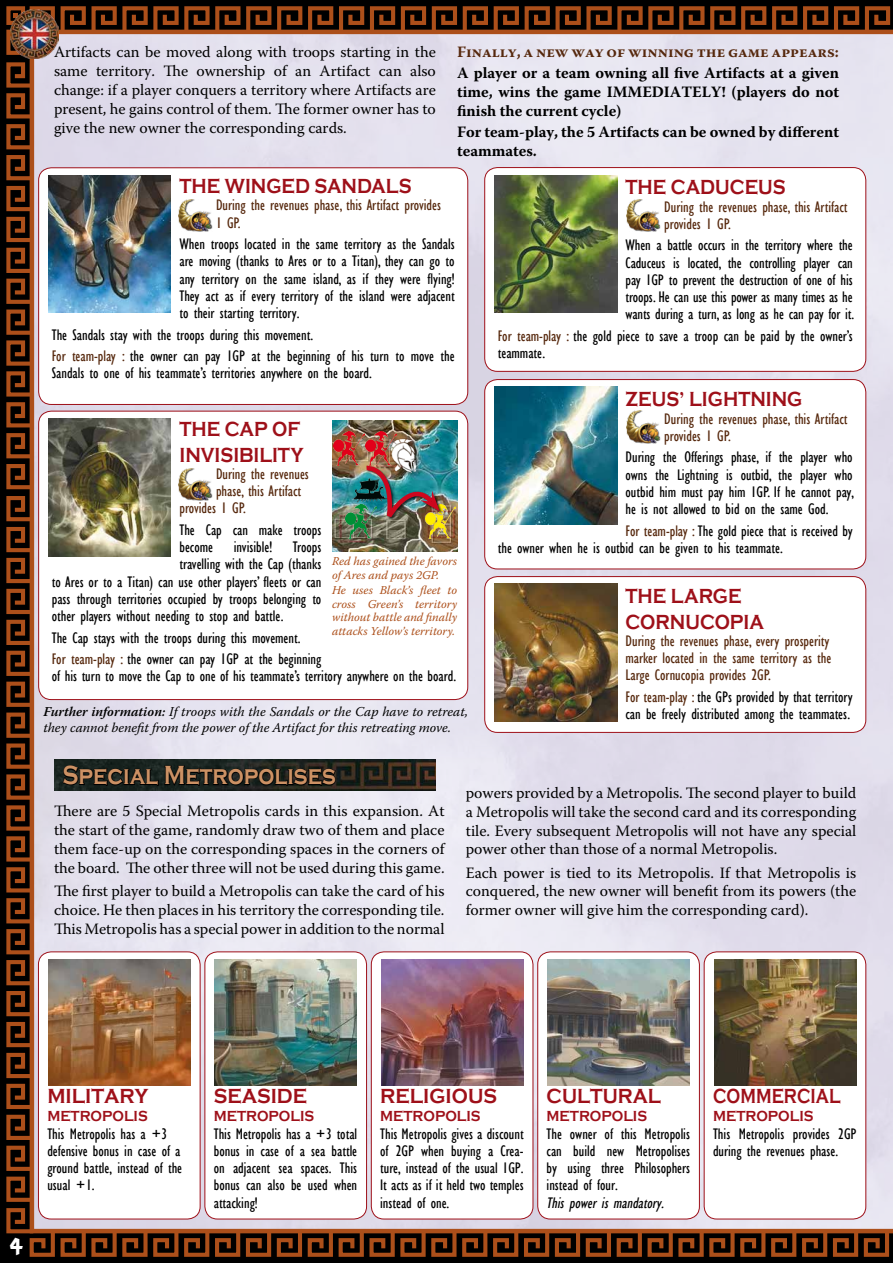
<style>
.page{position:relative;width:893px;height:1263px;background:#fff}
.page>*{position:absolute;margin:0;border:0;box-sizing:border-box;transform-origin:0 0}
.t1{font:700 27px "Copperplate Gothic";color:#cc9164;scale:.83 1}
.t2{font:24px "Adonais";color:#fff}
.t3{font:700 21px/25.2px "Copperplate Gothic";color:#9e1019;scale:.85 1}
.t4{font:700 21px "Copperplate Gothic";color:#9e1019;scale:.9 1}
.t5{font:700 21px "Copperplate Gothic";color:#9e1019;scale:.77 1}
.t6{font:700 21px "Copperplate Gothic";color:#9e1019;scale:.88 1}
.t7{font:condensed 15.75px/17.2px "Gill Sans";color:#000}
.t8{font:15.75px/18.9px "Warnock Pro";color:#000;text-align:justify}
.t9{font:condensed 15.75px/17.2px "Gill Sans";color:#56280d}
.t10{font:700 15.75px/18.9px "Warnock Pro";color:#000;text-align:justify}
.t11{font:700 15.75px "Warnock Pro";color:#56280d}
.t12{font:italic condensed 15.75px "Gill Sans";color:#000}
.t13{font:700 15px "Copperplate Gothic";color:#9e1019;scale:.9 1}
.t14{font:italic 13.5px/16.2px "Warnock Pro";color:#000}
.t15{font:italic 12px/13.5px "Warnock Pro";color:#ac4f1a}
.s1{color:#56280d}
.s2{font-weight:600}
</style>
<div class="page">
<img style="left:4px;top:4px;width:888px;height:1255px">
<div style="left:390px;top:437px;width:33px;height:42px;background:#000;opacity:.75"></div>
<img style="left:392px;top:438px;width:24px;height:36px">
<img style="left:10px;top:10px;width:49px;height:48px">
<p class="t8" style="left:54px;top:42px;width:383px">Artifacts can be moved along with troops starting in the same territory. The ownership of an Artifact can also change: if a player conquers a territory where Artifacts are present, he gains control of them. The former owner has to give the new owner the corresponding cards.</p>
<p class="t11" style="left:457px;top:43px;width:383px">Finally, a new way of winning the game appears:</p>
<p class="t10" style="left:457px;top:63px;width:383px">A player or a team owning all five Artifacts at a given time, wins the game IMMEDIATELY! (players do not finish the current cycle)</p>
<p class="t10" style="left:457px;top:122px;width:383px">For team-play, the 5 Artifacts can be owned by different teammates.</p>
<h3 class="t3" style="left:179px;top:174px;width:275px">THE WINGED SANDALS</h3>
<p class="t9" style="left:216px;top:197px;width:227px">During the revenues phase, this Artifact provides<br>1 GP.</p>
<p class="t7" style="left:179px;top:235px;width:277px;text-align:justify">When troops located in the same territory as the Sandals are moving (thanks to Ares or to a Titan), they can go to any territory on the same island, as if they were flying!<br>They act as if every territory of the island were adjacent to their starting territory.</p>
<p class="t7" style="left:52px;top:324px;width:404px;line-height:21.5px">The Sandals stay with the troops during this movement.<br><span class="s1">For team-play :</span> the owner can pay 1GP at the beginning of his turn to move the</p>
<p class="t7" style="left:52px;top:365px;width:322px">Sandals to one of his teammate’s territories anywhere on the board.</p>
<h3 class="t3" style="left:179px;top:417px;width:147px">THE CAP OF<br>INVISIBILITY</h3>
<p class="t9" style="left:216px;top:465px;width:94px">During the revenues</p>
<p class="t9" style="left:216px;top:482px;width:87px">phase, this Artifact</p>
<p class="t9" style="left:179px;top:500px;width:68px">provides 1 GP.</p>
<p class="t7" style="left:179px;top:521px;width:143px">The Cap can make troops become</p>
<p class="t7" style="left:234px;top:538px;width:40px">invisible!</p>
<p class="t7" style="left:293px;top:538px;width:30px">Troops</p>
<p class="t7" style="left:179px;top:556px;width:143px">travelling with the Cap (thanks</p>
<p class="t7" style="left:52px;top:573px;width:271px">to Ares or to a Titan) can use other players’ fleets or can</p>
<p class="t7" style="left:52px;top:590px;width:271px">pass through territories occupied by troops belonging to</p>
<p class="t7" style="left:52px;top:607px;width:233px">other players without needing to stop and battle.</p>
<p class="t7" style="left:52px;top:627px;width:271px;line-height:21.5px">The Cap stays with the troops during this movement.<br><span class="s1">For team-play :</span> the owner can pay 1GP at the beginning</p>
<p class="t7" style="left:52px;top:668px;width:406px">of his turn to move the Cap to one of his teammate’s territory anywhere on the board.</p>
<p class="t15" style="left:332px;top:554px;width:127px">Red has gained the favors of Ares and pays 2GP.</p>
<p class="t15" style="left:332px;top:583px;width:127px;text-align:justify">He uses Black’s fleet to cross Green’s territory without battle and finally attacks Yellow’s territory.</p>
<p class="t14" style="left:43px;top:703px;width:426px"><span class="s2">Further information:</span> If troops with the Sandals or the Cap have to retreat, they cannot benefit from the power of the Artifact for this retreating move.</p>
<h3 class="t3" style="left:625px;top:175px;width:190px">THE CADUCEUS</h3>
<p class="t9" style="left:664px;top:198px;width:185px">During the revenues phase, this Artifact provides 1 GP.</p>
<p class="t7" style="left:625px;top:237px;width:230px;text-align:justify">When a battle occurs in the territory where the Caduceus is located, the controlling player can pay 1GP to prevent the destruction of one of his troops. He can use this power as many times as he wants during a turn, as long as he can pay for it.</p>
<p class="t7" style="left:498px;top:327px;width:356px"><span class="s1">For team-play :</span> the gold piece to save a troop can be paid by the owner’s teammate.</p>
<h3 class="t3" style="left:625px;top:387px;width:210px">ZEUS’ LIGHTNING</h3>
<p class="t9" style="left:664px;top:410px;width:185px">During the revenues phase, this Artifact provides 1 GP.</p>
<p class="t7" style="left:625px;top:449px;width:230px;text-align:justify">During the Offerings phase, if the player who owns the Lightning is outbid, the player who outbid him must pay him 1GP. If he cannot pay, he is not allowed to bid on the same God.</p>
<p class="t7" style="left:498px;top:522px;width:356px;text-indent:128px"><span class="s1">For team-play :</span> The gold piece that is received by the owner when he is outbid can be given to his teammate.</p>
<h3 class="t3" style="left:625px;top:584px;width:164px">THE LARGE<br>CORNUCOPIA</h3>
<p class="t9" style="left:625px;top:632px;width:207px">During the revenues phase, every prosperity marker located in the same territory as the<br>Large Cornucopia provides 2GP.</p>
<p class="t7" style="left:625px;top:688px;width:229px"><span class="s1">For team-play :</span> the GPs provided by that territory can be freely distributed among the teammates.</p>
<h1 class="t1" style="left:63px;top:760px;width:331px">Special Metropolises</h1>
<p class="t8" style="left:54px;top:801px;width:392px">There are 5 Special Metropolis cards in this expansion. At the start of the game, randomly draw two of them and place them face-up on the corresponding spaces in the corners of the board. The other three will not be used during this game.</p>
<p class="t8" style="left:54px;top:881px;width:392px">The first player to build a Metropolis can take the card of his choice. He then places in his territory the corresponding tile.<br>This Metropolis has a special power in addition to the normal</p>
<p class="t8" style="left:466px;top:783px;width:392px">powers provided by a Metropolis. The second player to build a Metropolis will take the second card and its corresponding tile. Every subsequent Metropolis will not have any special power other than those of a normal Metropolis.</p>
<p class="t8" style="left:466px;top:863px;width:392px">Each power is tied to its Metropolis. If that Metropolis is conquered, the new owner will benefit from its powers (the former owner will give him the corresponding card).</p>
<h2 class="t2" style="left:10px;top:1236px;width:15px">4</h2>
<h3 class="t4" style="left:47px;top:1085px;width:114px">MILITARY</h3>
<p class="t13" style="left:47px;top:1108px;width:113px">METROPOLIS</p>
<p class="t7" style="left:47px;top:1125px;width:136px">This Metropolis has a +3 defensive bonus in case of a ground battle, instead of the usual +1.</p>
<h3 class="t4" style="left:214px;top:1085px;width:105px">SEASIDE</h3>
<p class="t13" style="left:214px;top:1108px;width:113px">METROPOLIS</p>
<p class="t7" style="left:214px;top:1125px;width:145px;text-align:justify">This Metropolis has a +3 total bonus in case of a sea battle on adjacent sea spaces. This bonus can also be used when attacking!</p>
<h3 class="t4" style="left:380px;top:1085px;width:131px">RELIGIOUS</h3>
<p class="t13" style="left:380px;top:1108px;width:113px">METROPOLIS</p>
<p class="t7" style="left:380px;top:1125px;width:145px;text-align:justify">This Metropolis gives a discount of 2GP when buying a Crea&shy;ture, instead of the usual 1GP.<br>It acts as if it held two temples instead of one.</p>
<h3 class="t6" style="left:547px;top:1085px;width:131px">CULTURAL</h3>
<p class="t13" style="left:547px;top:1108px;width:113px">METROPOLIS</p>
<p class="t7" style="left:547px;top:1125px;width:145px;text-align:justify">The owner of this Metropolis can build new Metropolises by using three Philosophers instead of four.</p>
<p class="t12" style="left:547px;top:1193px;width:122px">This power is mandatory.</p>
<h3 class="t5" style="left:713px;top:1085px;width:167px">COMMERCIAL</h3>
<p class="t13" style="left:713px;top:1108px;width:113px">METROPOLIS</p>
<p class="t7" style="left:713px;top:1125px;width:145px">This Metropolis provides 2GP during the revenues phase.</p>
</div>
